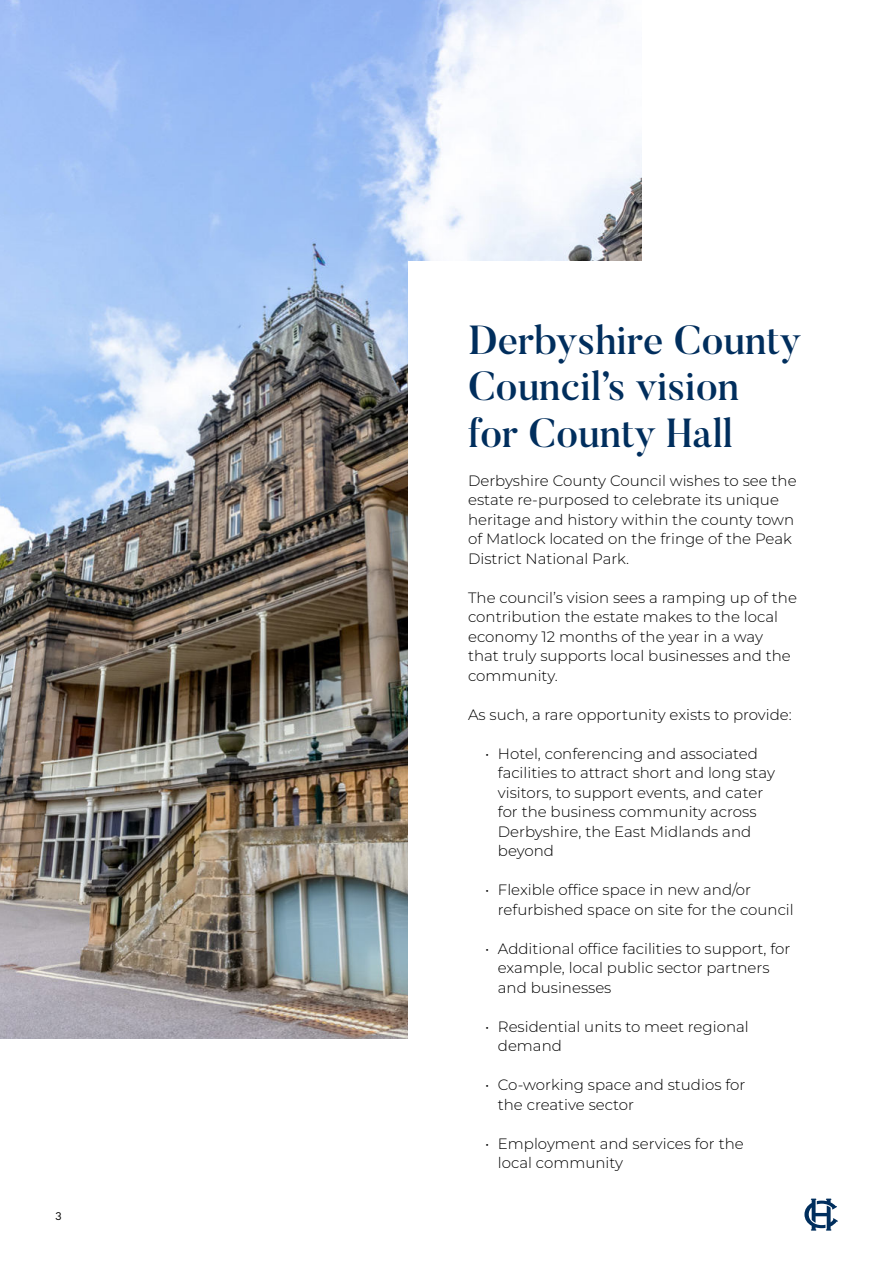
<style>
.page{position:relative;width:893px;height:1263px;background:#fff}
.page>*{position:absolute;margin:0;border:0;box-sizing:border-box;transform-origin:0 0}
.t1{font:500 40.35px/46.5px "Butler";color:#002e5d}
.t2{font:300 15px/19.5px "Montserrat";color:#000}
.t3{font:11.55px "Work Sans";color:#000}
</style>
<div class="page">
<img style="left:0;top:0;width:641px;height:1038px">
<div style="left:408px;top:262px;width:485px;height:1001px;background:#fff"></div>
<svg style="left:804px;top:1198px;width:34px;height:32px"></svg>
<p class="t3" style="left:55px;top:1209px;width:8px">3</p>
<h1 class="t1" style="left:468px;top:321px;width:335px">Derbyshire County<br>Council’s vision<br>for County Hall</h1>
<p class="t2" style="left:468px;top:470px;width:330px">Derbyshire County Council wishes to see the estate re-purposed to celebrate its unique heritage and history within the county town of Matlock located on the fringe of the Peak District National Park.</p>
<p class="t2" style="left:468px;top:587px;width:330px">The council’s vision sees a ramping up of the contribution the estate makes to the local economy 12 months of the year in a way that truly supports local businesses and the community.</p>
<p class="t2" style="left:468px;top:704px;width:325px">As such, a rare opportunity exists to provide:</p>
<p class="t2" style="left:498px;top:743px;width:279px;text-indent:-13px">• Hotel, conferencing and associated facilities to attract short and long stay visitors, to support events, and cater for the business community across<br>Derbyshire, the East Midlands and beyond</p>
<p class="t2" style="left:498px;top:880px;width:297px;text-indent:-13px">• Flexible office space in new and/or refurbished space on site for the council</p>
<p class="t2" style="left:498px;top:938px;width:294px;text-indent:-13px">• Additional office facilities to support, for example, local public sector partners and businesses</p>
<p class="t2" style="left:498px;top:1016px;width:252px;text-indent:-13px">• Residential units to meet regional demand</p>
<p class="t2" style="left:498px;top:1075px;width:249px;text-indent:-13px">• Co-working space and studios for the creative sector</p>
<p class="t2" style="left:498px;top:1133px;width:247px;text-indent:-13px">• Employment and services for the local community</p>
</div>
